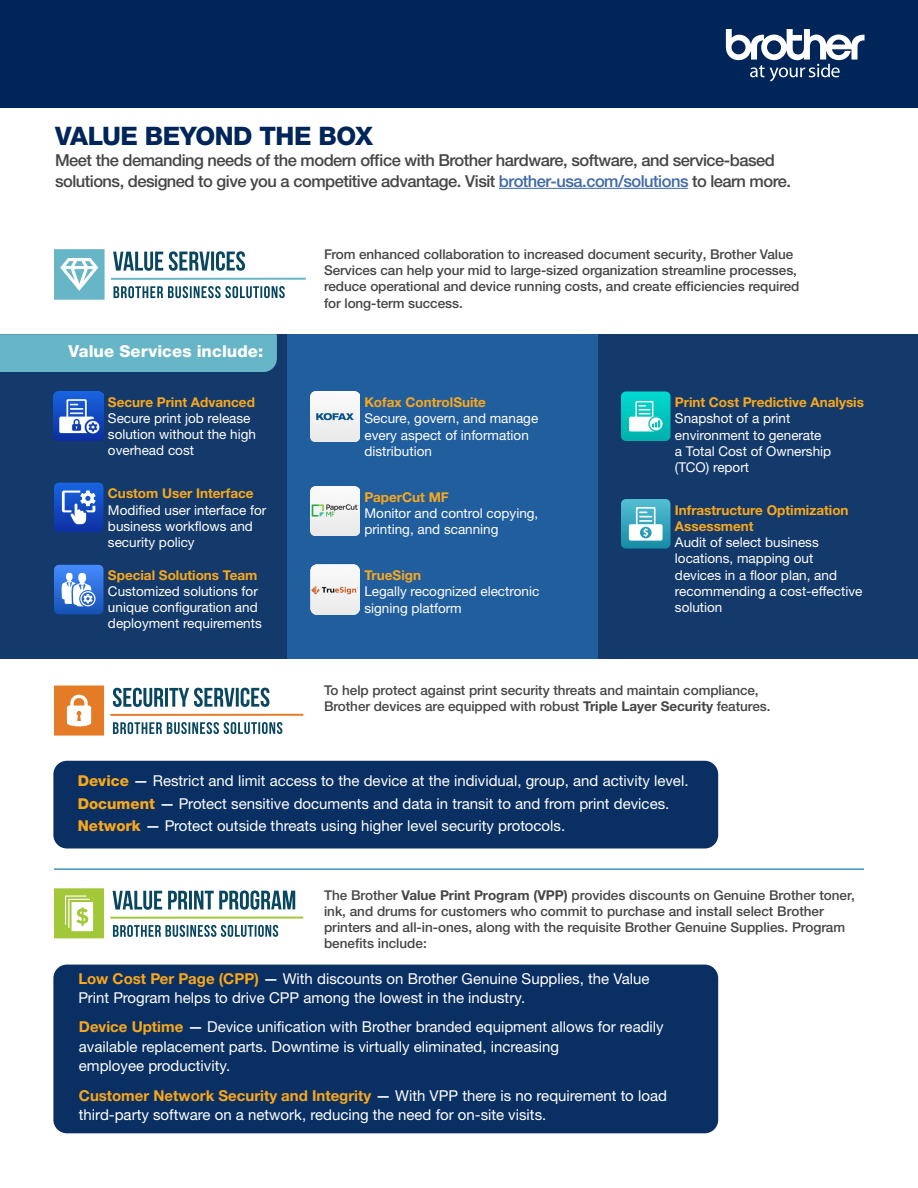
<style>
.page{position:relative;width:918px;height:1188px;background:#fff}
.page>*{position:absolute;margin:0;border:0;box-sizing:border-box;transform-origin:0 0}
.t1{font:800 25.5px "Helvetica Neue LTW1 G";letter-spacing:-.02em;color:#002659}
.t2{font:500 16.5px/21px "Helvetica Neue LTW1 G";letter-spacing:-.03em;color:#464547}
.t3{font:800 16.5px "Helvetica Neue LTW1 G";letter-spacing:.005em;color:#fff}
.t4{font:15px/19.5px "Helvetica Neue LTW1 G";color:#fff}
.t5{font:500 13.5px/16.2px "Helvetica Neue LTW1 G";letter-spacing:-.005em;color:#464547}
.t6{font:13.5px/16.2px "Helvetica Neue LTW1 G";color:#fff}
.t7{font:700 13.5px/16.2px "Helvetica Neue LTW1 G";color:#faa81a}
.s1{color:#3e6aa7}
.s2{font-weight:700}
.s3{font-weight:800;color:#faa81a}
.s4{font-weight:500}
.s5{font-weight:700;color:#faa81a}
</style>
<div class="page">
<div style="left:0;top:334px;width:918px;height:325px;background:#143a6b"></div>
<div style="left:288px;top:334px;width:310px;height:325px;background:#215e9e"></div>
<img style="left:54px;top:392px;width:49px;height:49px">
<svg style="left:54px;top:483px;width:50px;height:49px;background:#3e6bca"></svg>
<svg style="left:54px;top:565px;width:50px;height:49px;background:#6292e1"></svg>
<img style="left:310px;top:392px;width:50px;height:49px">
<img style="left:310px;top:486px;width:50px;height:50px">
<div style="left:0;top:334px;width:277px;height:38px;background:#67b6c8"></div>
<div style="left:53px;top:761px;width:665px;height:88px;background:#0a3063;border-radius:14px"></div>
<div style="left:53px;top:965px;width:665px;height:168px;background:#0a3063;border-radius:14px"></div>
<svg style="left:621px;top:392px;width:49px;height:49px;background:#36d1cb"></svg>
<svg style="left:621px;top:499px;width:49px;height:50px;background:#67bacc"></svg>
<svg style="left:113px;top:252px;width:50px;height:19px"></svg>
<svg style="left:169px;top:251px;width:41px;height:20px"></svg>
<hr style="left:211px;top:252px;width:3px;height:19px;background:#08475f">
<svg style="left:216px;top:251px;width:29px;height:20px"></svg>
<hr style="left:111px;top:278px;width:195px;height:2px;background:#67b6c8">
<svg style="left:114px;top:286px;width:171px;height:12px"></svg>
<div style="left:54px;top:249px;width:51px;height:51px;background:#67b6c8"></div>
<svg style="left:60px;top:258px;width:38px;height:33px"></svg>
<svg style="left:113px;top:688px;width:50px;height:19px"></svg>
<hr style="left:165px;top:688px;width:3px;height:19px;background:#08475f">
<svg style="left:169px;top:688px;width:65px;height:19px"></svg>
<hr style="left:236px;top:688px;width:3px;height:19px;background:#08475f">
<svg style="left:241px;top:688px;width:28px;height:19px"></svg>
<hr style="left:110px;top:714px;width:193px;height:2px;background:#e47b26">
<svg style="left:113px;top:722px;width:169px;height:12px"></svg>
<div style="left:54px;top:686px;width:50px;height:50px;background:#e47b26"></div>
<svg style="left:67px;top:695px;width:24px;height:31px"></svg>
<svg style="left:113px;top:891px;width:49px;height:19px"></svg>
<svg style="left:168px;top:891px;width:19px;height:19px"></svg>
<hr style="left:189px;top:891px;width:3px;height:18px;background:#08475f">
<svg style="left:194px;top:890px;width:101px;height:20px"></svg>
<hr style="left:110px;top:917px;width:193px;height:2px;background:#a2c83a">
<svg style="left:113px;top:925px;width:165px;height:12px"></svg>
<div style="left:54px;top:888px;width:50px;height:50px;background:#a2c83a"></div>
<div style="left:72px;top:902px;width:21px;height:29px;background:#fff"></div>
<svg style="left:65px;top:895px;width:25px;height:33px"></svg>
<hr style="left:54px;top:868px;width:810px;height:2px;background:#4492c2">
<div style="left:0;top:0;width:918px;height:108px;background:#002659"></div>
<hr style="left:499px;top:188px;width:189px;height:1px;background:#3e6aa7">
<img style="left:310px;top:564px;width:50px;height:51px">
<svg style="left:726px;top:29px;width:139px;height:52px"></svg>
<h1 class="t1" style="left:55px;top:120px;width:319px">VALUE BEYOND THE BOX</h1>
<p class="t2" style="left:55px;top:149px;width:738px">Meet the demanding needs of the modern office with Brother hardware, software, and service-based solutions, designed to give you a competitive advantage. Visit <span class="s1">brother-usa.com/solutions</span> to learn more.</p>
<p class="t3" style="left:69px;top:341px;width:196px">Value Services include:</p>
<p class="t7" style="left:108px;top:394px;width:148px">Secure Print Advanced</p>
<p class="t6" style="left:108px;top:410px;width:150px">Secure print job release solution without the high overhead cost</p>
<p class="t7" style="left:108px;top:485px;width:147px">Custom User Interface</p>
<p class="t6" style="left:108px;top:502px;width:160px">Modified user interface for business workflows and security policy</p>
<p class="t7" style="left:108px;top:567px;width:151px">Special Solutions Team</p>
<p class="t6" style="left:108px;top:583px;width:155px">Customized solutions for unique configuration and deployment requirements</p>
<p class="t5" style="left:324px;top:246px;width:477px">From enhanced collaboration to increased document security, Brother Value Services can help your mid to large-sized organization streamline processes, reduce operational and device running costs, and create efficiencies required for long-term success.</p>
<p class="t7" style="left:364px;top:394px;width:123px">Kofax ControlSuite</p>
<p class="t6" style="left:364px;top:410px;width:175px">Secure, govern, and manage every aspect of information distribution</p>
<p class="t7" style="left:364px;top:489px;width:86px">PaperCut MF</p>
<p class="t6" style="left:364px;top:505px;width:175px">Monitor and control copying, printing, and scanning</p>
<p class="t7" style="left:364px;top:567px;width:58px">TrueSign</p>
<p class="t6" style="left:364px;top:583px;width:176px">Legally recognized electronic signing platform</p>
<p class="t7" style="left:675px;top:394px;width:191px">Print Cost Predictive Analysis</p>
<p class="t6" style="left:675px;top:410px;width:158px">Snapshot of a print environment to generate a Total Cost of Ownership (TCO) report</p>
<p class="t7" style="left:675px;top:502px;width:175px">Infrastructure Optimization<br>Assessment</p>
<p class="t6" style="left:675px;top:534px;width:189px">Audit of select business locations, mapping out devices in a floor plan, and recommending a cost-effective solution</p>
<p class="t5" style="left:324px;top:682px;width:448px">To help protect against print security threats and maintain compliance,<br>Brother devices are equipped with robust <span class="s2">Triple Layer Security</span> features.</p>
<p class="t4" style="left:78px;top:770px;width:612px;line-height:22.5px"><span class="s3">Device</span> <span class="s4">—</span> Restrict and limit access to the device at the individual, group, and activity level.<br><span class="s3">Document</span> <span class="s4">—</span> Protect sensitive documents and data in transit to and from print devices.<br><span class="s3">Network</span> <span class="s4">—</span> Protect outside threats using higher level security protocols.</p>
<p class="t5" style="left:324px;top:887px;width:532px">The Brother <span class="s2">Value Print Program (VPP)</span> provides discounts on Genuine Brother toner, ink, and drums for customers who commit to purchase and install select Brother printers and all-in-ones, along with the requisite Brother Genuine Supplies. Program benefits include:</p>
<p class="t4" style="left:78px;top:968px;width:573px"><span class="s5">Low Cost Per Page (CPP)</span> <span class="s4">—</span> With discounts on Brother Genuine Supplies, the Value<br>Print Program helps to drive CPP among the lowest in the industry.</p>
<p class="t4" style="left:79px;top:1017px;width:586px"><span class="s5">Device Uptime</span> <span class="s4">—</span> Device unification with Brother branded equipment allows for readily available replacement parts. Downtime is virtually eliminated, increasing<br>employee productivity.</p>
<p class="t4" style="left:79px;top:1085px;width:590px"><span class="s5">Customer Network Security and Integrity</span> <span class="s4">—</span> With VPP there is no requirement to load third-party software on a network, reducing the need for on-site visits.</p>
</div>
